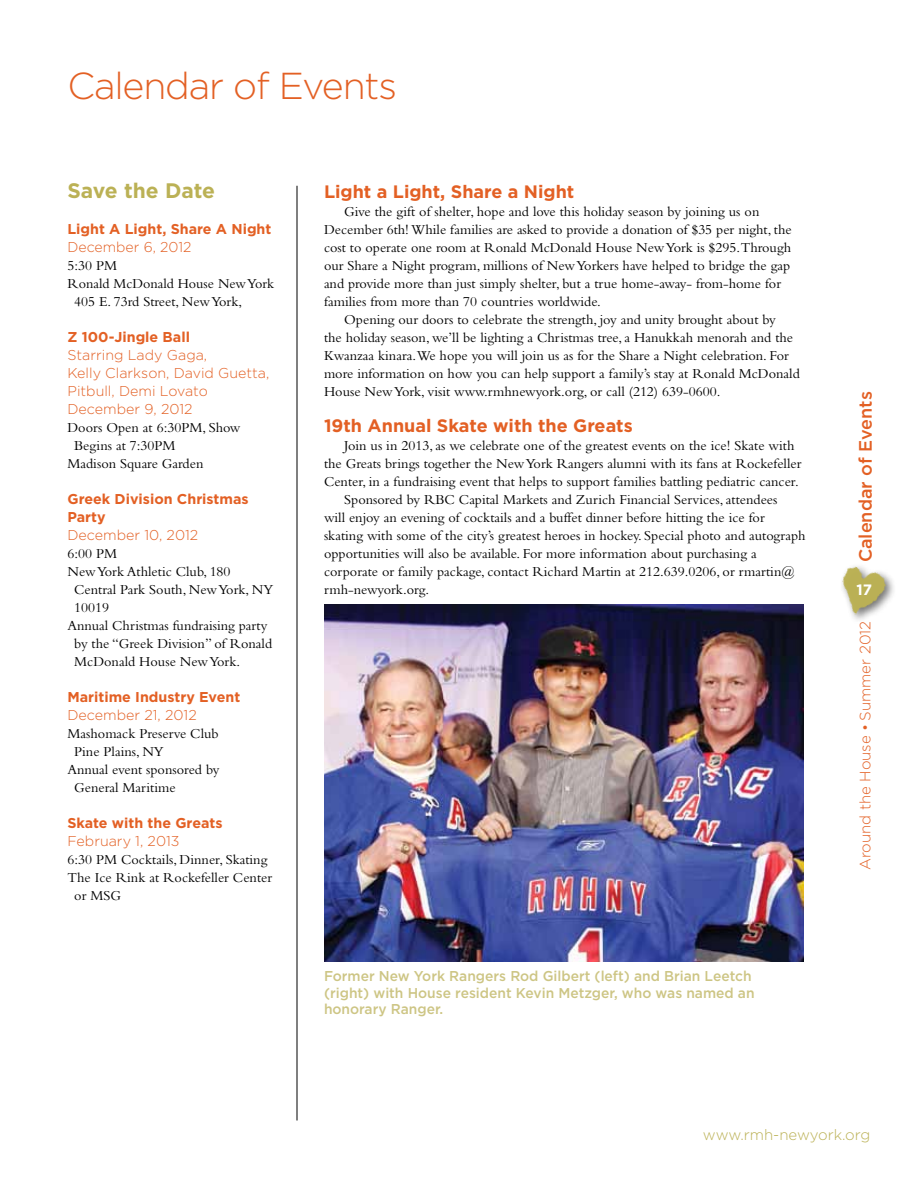
<style>
.page{position:relative;width:918px;height:1188px;background:#fff}
.page>*{position:absolute;margin:0;border:0;box-sizing:border-box;transform-origin:0 0}
.t1{font:300 37.5px "Gotham";letter-spacing:-.03em;color:#e36024}
.t2{font:700 21px "Gotham";color:#bbb155}
.t3{font:700 18px "Gotham";color:#e36024}
.t4{font:500 18px "Gotham";color:#e36024}
.t5{font:300 15px "Gotham";color:#e36024}
.t6{font:300 15px "Gotham";letter-spacing:-.005em;color:#bbb155}
.t7{font:700 15px "Gotham";color:#fff}
.t8{font:14.25px/18px "Bembo";color:#000}
.t9{font:300 14.25px/18px "Gotham";color:#e36024}
.t10{font:500 14.25px/16.5px "Gotham";color:#cdc584}
.t11{font:700 14.25px/18px "Gotham";color:#e36024}
</style>
<div class="page">
<div style="left:839px;top:563px;width:57px;height:62px;background:#000;opacity:.55"></div>
<img style="left:839px;top:565px;width:51px;height:56px">
<hr style="left:297px;top:186px;width:1px;height:934px;background:#000">
<img style="left:324px;top:605px;width:479px;height:356px">
<h1 class="t1" style="left:68px;top:65px;width:331px">Calendar of Events</h1>
<h2 class="t2" style="left:68px;top:178px;width:149px">Save the Date</h2>
<p class="t11" style="left:68px;top:220px;width:205px">Light A Light, Share A Night</p>
<p class="t9" style="left:68px;top:238px;width:126px">December 6, 2012</p>
<p class="t8" style="left:68px;top:256px;width:51px">5:30 PM</p>
<p class="t8" style="left:68px;top:274px;width:208px">Ronald McDonald House New York</p>
<p class="t8" style="left:74px;top:292px;width:169px">405 E. 73rd Street, New York,</p>
<p class="t11" style="left:67px;top:328px;width:124px">Z 100-Jingle Ball</p>
<p class="t9" style="left:67px;top:346px;width:203px">Starring Lady Gaga,<br>Kelly Clarkson, David Guetta,<br>Pitbull, Demi Lovato<br>December 9, 2012</p>
<p class="t8" style="left:67px;top:418px;width:175px">Doors Open at 6:30PM, Show</p>
<p class="t8" style="left:74px;top:436px;width:103px">Begins at 7:30PM</p>
<p class="t8" style="left:67px;top:454px;width:137px">Madison Square Garden</p>
<p class="t11" style="left:67px;top:490px;width:183px">Greek Division Christmas<br>Party</p>
<p class="t9" style="left:67px;top:526px;width:132px">December 10, 2012</p>
<p class="t8" style="left:67px;top:544px;width:51px">6:00 PM</p>
<p class="t8" style="left:67px;top:562px;width:165px">New York Athletic Club, 180</p>
<p class="t8" style="left:74px;top:580px;width:201px">Central Park South, New York, NY</p>
<p class="t8" style="left:74px;top:598px;width:36px">10019</p>
<p class="t8" style="left:67px;top:616px;width:202px">Annual Christmas fundraising party</p>
<p class="t8" style="left:74px;top:634px;width:199px">by the “Greek Division” of Ronald</p>
<p class="t8" style="left:74px;top:652px;width:167px">McDonald House New York.</p>
<p class="t11" style="left:67px;top:688px;width:174px">Maritime Industry Event</p>
<p class="t9" style="left:67px;top:706px;width:131px">December 21, 2012</p>
<p class="t8" style="left:67px;top:724px;width:153px">Mashomack Preserve Club</p>
<p class="t8" style="left:74px;top:742px;width:91px">Pine Plains, NY</p>
<p class="t8" style="left:67px;top:760px;width:153px">Annual event sponsored by</p>
<p class="t8" style="left:74px;top:778px;width:103px">General Maritime</p>
<p class="t11" style="left:67px;top:814px;width:157px">Skate with the Greats</p>
<p class="t9" style="left:67px;top:832px;width:114px">February 1, 2013</p>
<p class="t8" style="left:67px;top:850px;width:201px">6:30 PM Cocktails, Dinner, Skating</p>
<p class="t8" style="left:67px;top:868px;width:206px">The Ice Rink at Rockefeller Center</p>
<p class="t8" style="left:74px;top:886px;width:48px">or MSG</p>
<p class="t3" style="left:324px;top:181px;width:252px">Light a Light, Share a Night</p>
<p class="t8" style="left:324px;top:202px;width:469px;text-indent:20px">Give the gift of shelter, hope and love this holiday season by joining us on December 6th! While families are asked to provide a donation of $35 per night, the cost to operate one room at Ronald McDonald House New York is $295.Through our Share a Night program, millions of New Yorkers have helped to bridge the gap and provide more than just simply shelter, but a true home-away- from-home for families from more than 70 countries worldwide.</p>
<p class="t8" style="left:324px;top:310px;width:477px;text-indent:20px">Opening our doors to celebrate the strength, joy and unity brought about by<br>the holiday season, we’ll be lighting a Christmas tree, a Hanukkah menorah and the Kwanzaa kinara.We hope you will join us as for the Share a Night celebration. For more information on how you can help support a family’s stay at Ronald McDonald House New York, visit www.rmhnewyork.org, or call (212) 639-0600.</p>
<p class="t3" style="left:324px;top:415px;width:310px">19th Annual Skate with the Greats</p>
<p class="t8" style="left:344px;top:436px;width:452px">Join us in 2013, as we celebrate one of the greatest events on the ice! Skate with</p>
<p class="t8" style="left:324px;top:454px;width:479px">the Greats brings together the New York Rangers alumni with its fans at Rockefeller</p>
<p class="t8" style="left:324px;top:472px;width:476px">Center, in a fundraising event that helps to support families battling pediatric cancer.</p>
<p class="t8" style="left:344px;top:490px;width:435px">Sponsored by RBC Capital Markets and Zurich Financial Services, attendees</p>
<p class="t8" style="left:324px;top:508px;width:442px">will enjoy an evening of cocktails and a buffet dinner before hitting the ice for</p>
<p class="t8" style="left:324px;top:526px;width:483px">skating with some of the city’s greatest heroes in hockey. Special photo and autograph</p>
<p class="t8" style="left:324px;top:544px;width:434px">opportunities will also be available. For more information about purchasing a</p>
<p class="t8" style="left:324px;top:562px;width:472px">corporate or family package, contact Richard Martin at 212.639.0206, or rmartin@</p>
<p class="t8" style="left:324px;top:580px;width:107px">rmh-newyork.org.</p>
<p class="t10" style="left:324px;top:967px;width:432px">Former New York Rangers Rod Gilbert (left) and Brian Leetch (right) with House resident Kevin Metzger, who was named an honorary Ranger.</p>
<p class="t4" style="left:855px;top:562px;width:172px;rotate:-90deg">Calendar of Events</p>
<p class="t7" style="left:856px;top:581px;width:17px">17</p>
<p class="t5" style="left:857px;top:870px;width:251px;rotate:-90deg">Around the House • Summer 2012</p>
<p class="t6" style="left:703px;top:1126px;width:169px">www.rmh-newyork.org</p>
</div>
